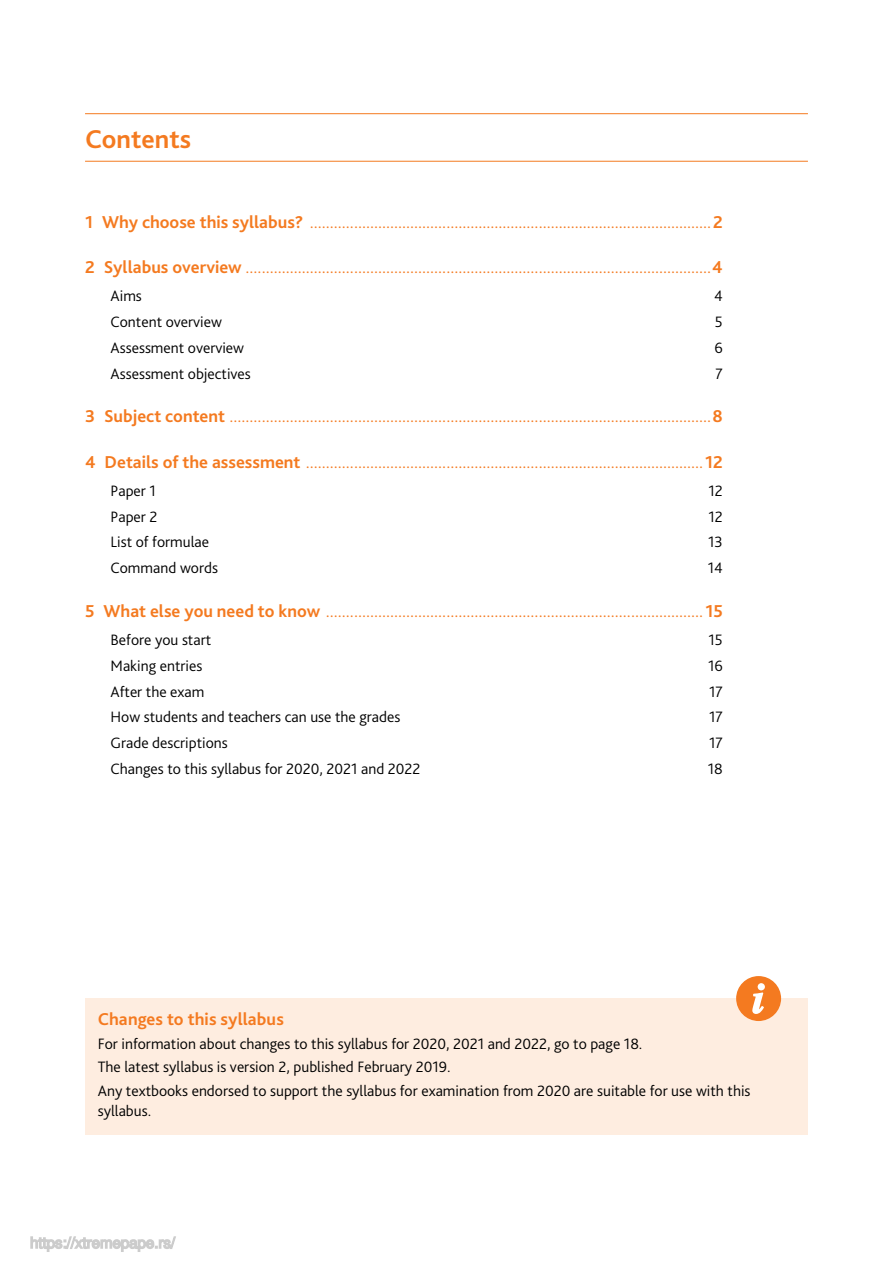
<style>
.page{position:relative;width:893px;height:1263px;background:#fff}
.page>*{position:absolute;margin:0;border:0;box-sizing:border-box;transform-origin:0 0}
.t1{font:700 27px "Bliss Pro";color:#f47a20}
.t2{font:300 18px "Bliss Pro";color:#f47a20}
.t3{font:700 18px "Bliss Pro";letter-spacing:.005em;color:#f47a20}
.t4{font:300 15.75px/23.7px "Bliss Pro";color:#000}
.s1{font-weight:700}
</style>
<div class="page">
<hr style="left:85px;top:113px;width:723px;height:1px;background:#f47a20">
<hr style="left:85px;top:161px;width:723px;height:1px;background:#f47a20">
<div style="left:85px;top:998px;width:723px;height:137px;background:#feede0"></div>
<svg style="left:736px;top:976px;width:45px;height:45px"></svg>
<svg style="left:30px;top:1236px;width:146px;height:16px"></svg>
<h1 class="t1" style="left:85px;top:127px;width:108px">Contents</h1>
<p class="t2" style="left:85px;top:214px;width:639px"><span class="s1">1 Why choose this syllabus?</span> ....................................................................................................<span class="s1">2</span></p>
<p class="t2" style="left:85px;top:259px;width:639px"><span class="s1">2 Syllabus overview</span> ....................................................................................................................<span class="s1">4</span></p>
<p class="t4" style="left:111px;top:285px;width:33px">Aims</p>
<p class="t4" style="left:714px;top:285px;width:10px">4</p>
<p class="t4" style="left:111px;top:311px;width:113px">Content overview</p>
<p class="t4" style="left:715px;top:311px;width:9px">5</p>
<p class="t4" style="left:111px;top:337px;width:135px">Assessment overview</p>
<p class="t4" style="left:714px;top:337px;width:10px">6</p>
<p class="t4" style="left:111px;top:363px;width:142px">Assessment objectives</p>
<p class="t4" style="left:715px;top:363px;width:9px">7</p>
<p class="t2" style="left:85px;top:408px;width:639px"><span class="s1">3 Subject content</span> ........................................................................................................................<span class="s1">8</span></p>
<p class="t2" style="left:85px;top:454px;width:639px"><span class="s1">4 Details of the assessment</span> ...................................................................................................<span class="s1">12</span></p>
<p class="t4" style="left:111px;top:480px;width:47px">Paper 1</p>
<p class="t4" style="left:708px;top:480px;width:16px">12</p>
<p class="t4" style="left:111px;top:505px;width:48px">Paper 2</p>
<p class="t4" style="left:708px;top:505px;width:16px">12</p>
<p class="t4" style="left:111px;top:531px;width:100px">List of formulae</p>
<p class="t4" style="left:708px;top:531px;width:16px">13</p>
<p class="t4" style="left:111px;top:557px;width:109px">Command words</p>
<p class="t4" style="left:708px;top:557px;width:17px">14</p>
<p class="t2" style="left:85px;top:603px;width:639px"><span class="s1">5 What else you need to know</span> .............................................................................................. <span class="s1">15</span></p>
<p class="t4" style="left:111px;top:629px;width:102px">Before you start</p>
<p class="t4" style="left:708px;top:629px;width:16px">15</p>
<p class="t4" style="left:111px;top:654px;width:93px">Making entries</p>
<p class="t4" style="left:708px;top:654px;width:16px">16</p>
<p class="t4" style="left:111px;top:680px;width:95px">After the exam</p>
<p class="t4" style="left:709px;top:680px;width:15px">17</p>
<p class="t4" style="left:111px;top:706px;width:291px">How students and teachers can use the grades</p>
<p class="t4" style="left:709px;top:706px;width:15px">17</p>
<p class="t4" style="left:111px;top:732px;width:119px">Grade descriptions</p>
<p class="t4" style="left:709px;top:732px;width:15px">17</p>
<p class="t4" style="left:111px;top:758px;width:311px">Changes to this syllabus for 2020, 2021 and 2022</p>
<p class="t4" style="left:708px;top:758px;width:17px">18</p>
<p class="t3" style="left:98px;top:1011px;width:188px">Changes to this syllabus</p>
<p class="t4" style="left:98px;top:1033px;width:654px">For information about changes to this syllabus for 2020, 2021 and 2022, go to page 18.<br>The latest syllabus is version 2, published February 2019.<br>Any textbooks endorsed to support the syllabus for examination from 2020 are suitable for use with this</p>
<p class="t4" style="left:98px;top:1100px;width:55px">syllabus.</p>
</div>
